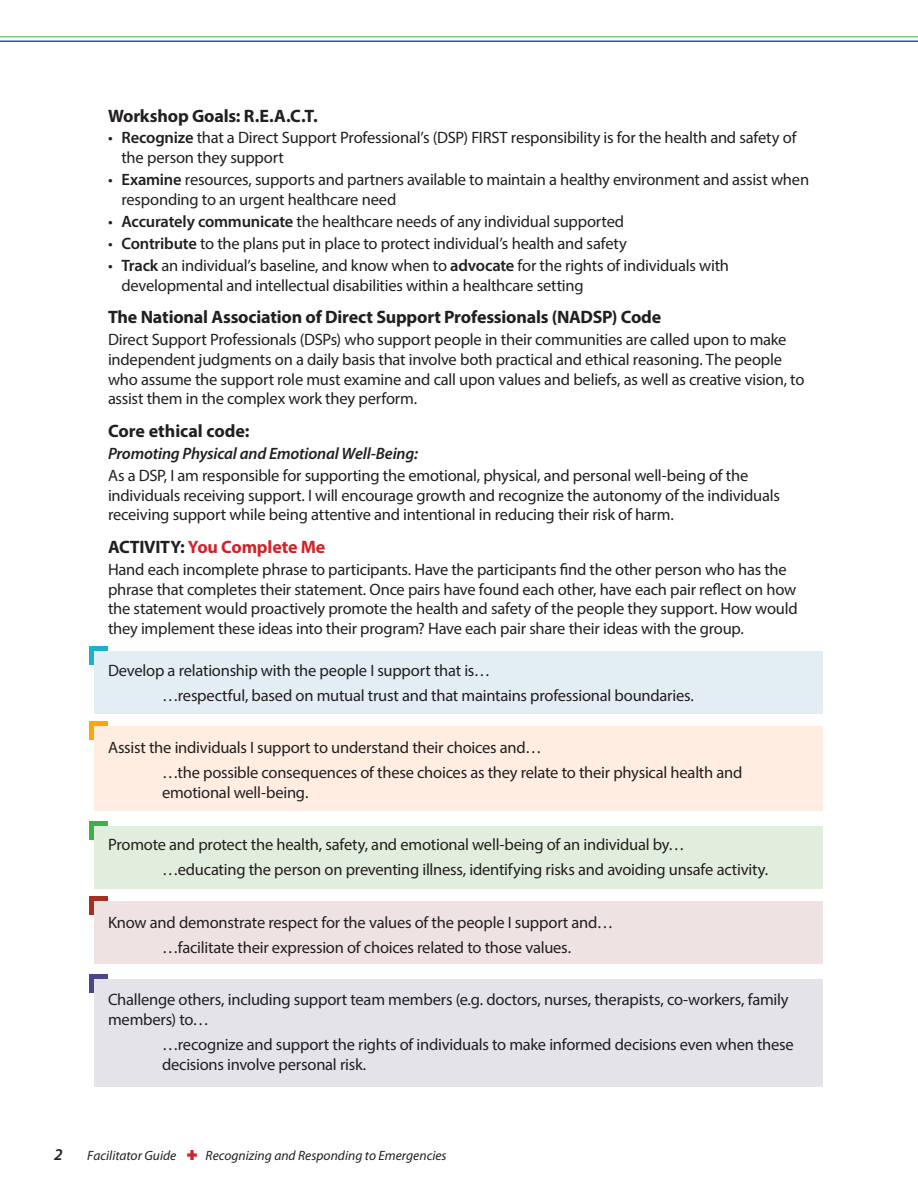
<style>
.page{position:relative;width:918px;height:1188px;background:#fff}
.page>*{position:absolute;margin:0;border:0;box-sizing:border-box;transform-origin:0 0}
.t1{font:700 18px "Myriad Pro";letter-spacing:-.01em;color:#231f20}
.t2{font:700 18px "Myriad Pro";letter-spacing:-.01em;color:#d1232a}
.t3{font:16.5px/19.8px "Myriad Pro";letter-spacing:-.015em;color:#231f20}
.t4{font:italic 600 16.5px "Myriad Pro";letter-spacing:-.01em;color:#231f20}
.t5{font:italic 13.5px "Myriad Pro";color:#231f20}
.s1{font-weight:600}
.s2{color:#231f20}
</style>
<div class="page">
<div style="left:90px;top:974px;width:18px;height:18px;background:#4a4687"></div>
<div style="left:94px;top:979px;width:730px;height:107px;background:#e4e3ea"></div>
<div style="left:90px;top:896px;width:18px;height:19px;background:#a33123"></div>
<div style="left:90px;top:821px;width:18px;height:19px;background:#40ae49"></div>
<div style="left:94px;top:902px;width:730px;height:62px;background:#eee2e3"></div>
<div style="left:94px;top:826px;width:730px;height:63px;background:#e1eedd"></div>
<div style="left:90px;top:721px;width:18px;height:19px;background:#ffa700"></div>
<div style="left:90px;top:646px;width:18px;height:19px;background:#1cb0ca"></div>
<div style="left:94px;top:727px;width:730px;height:84px;background:#ffede2"></div>
<div style="left:94px;top:651px;width:730px;height:63px;background:#e3eef4"></div>
<hr style="left:0;top:40px;width:918px;height:2px;background:#135cab">
<hr style="left:0;top:36px;width:918px;height:1px;background:#40ae49">
<p class="t1" style="left:108px;top:104px;width:211px">Workshop Goals: R.E.A.C.T.</p>
<p class="t3" style="left:122px;top:128px;width:677px;text-indent:-14px">• <span class="s1">Recognize</span> that a Direct Support Professional’s (DSP) FIRST responsibility is for the health and safety of the person they support</p>
<p class="t3" style="left:122px;top:170px;width:689px;text-indent:-14px">• <span class="s1">Examine</span> resources, supports and partners available to maintain a healthy environment and assist when responding to an urgent healthcare need</p>
<p class="t3" style="left:108px;top:211px;width:518px">• <span class="s1">Accurately communicate</span> the healthcare needs of any individual supported</p>
<p class="t3" style="left:108px;top:233px;width:520px">• <span class="s1">Contribute</span> to the plans put in place to protect individual’s health and safety</p>
<p class="t3" style="left:122px;top:255px;width:609px;text-indent:-14px">• <span class="s1">Track</span> an individual’s baseline, and know when to <span class="s1">advocate</span> for the rights of individuals with developmental and intellectual disabilities within a healthcare setting</p>
<p class="t1" style="left:108px;top:305px;width:555px">The National Association of Direct Support Professionals (NADSP) Code</p>
<p class="t3" style="left:108px;top:329px;width:698px">Direct Support Professionals (DSPs) who support people in their communities are called upon to make independent judgments on a daily basis that involve both practical and ethical reasoning. The people who assume the support role must examine and call upon values and beliefs, as well as creative vision, to assist them in the complex work they perform.</p>
<p class="t1" style="left:108px;top:419px;width:143px">Core ethical code:</p>
<p class="t4" style="left:108px;top:443px;width:312px">Promoting Physical and Emotional Well-Being:</p>
<p class="t3" style="left:108px;top:465px;width:673px">As a DSP, I am responsible for supporting the emotional, physical, and personal well-being of the individuals receiving support. I will encourage growth and recognize the autonomy of the individuals receiving support while being attentive and intentional in reducing their risk of harm.</p>
<p class="t2" style="left:108px;top:535px;width:219px"><span class="s2">ACTIVITY:</span> You Complete Me</p>
<p class="t3" style="left:108px;top:559px;width:691px">Hand each incomplete phrase to participants. Have the participants find the other person who has the phrase that completes their statement. Once pairs have found each other, have each pair reflect on how the statement would proactively promote the health and safety of the people they support. How would they implement these ideas into their program? Have each pair share their ideas with the group.</p>
<p class="t3" style="left:108px;top:660px;width:384px">Develop a relationship with the people I support that is…</p>
<p class="t3" style="left:162px;top:685px;width:533px">…respectful, based on mutual trust and that maintains professional boundaries.</p>
<p class="t3" style="left:108px;top:737px;width:435px">Assist the individuals I support to understand their choices and…</p>
<p class="t3" style="left:162px;top:762px;width:582px">…the possible consequences of these choices as they relate to their physical health and emotional well-being.</p>
<p class="t3" style="left:108px;top:834px;width:578px">Promote and protect the health, safety, and emotional well-being of an individual by…</p>
<p class="t3" style="left:162px;top:860px;width:608px">…educating the person on preventing illness, identifying risks and avoiding unsafe activity.</p>
<p class="t3" style="left:108px;top:912px;width:507px">Know and demonstrate respect for the values of the people I support and…</p>
<p class="t3" style="left:162px;top:937px;width:411px">…facilitate their expression of choices related to those values.</p>
<p class="t3" style="left:108px;top:989px;width:682px">Challenge others, including support team members (e.g. doctors, nurses, therapists, co-workers, family members) to…</p>
<p class="t3" style="left:162px;top:1034px;width:633px">…recognize and support the rights of individuals to make informed decisions even when these decisions involve personal risk.</p>
<p class="t4" style="left:54px;top:1144px;width:10px">2</p>
<p class="t5" style="left:87px;top:1149px;width:91px">Facilitator Guide</p>
<p class="t5" style="left:206px;top:1149px;width:243px">Recognizing and Responding to Emergencies</p>
</div>
